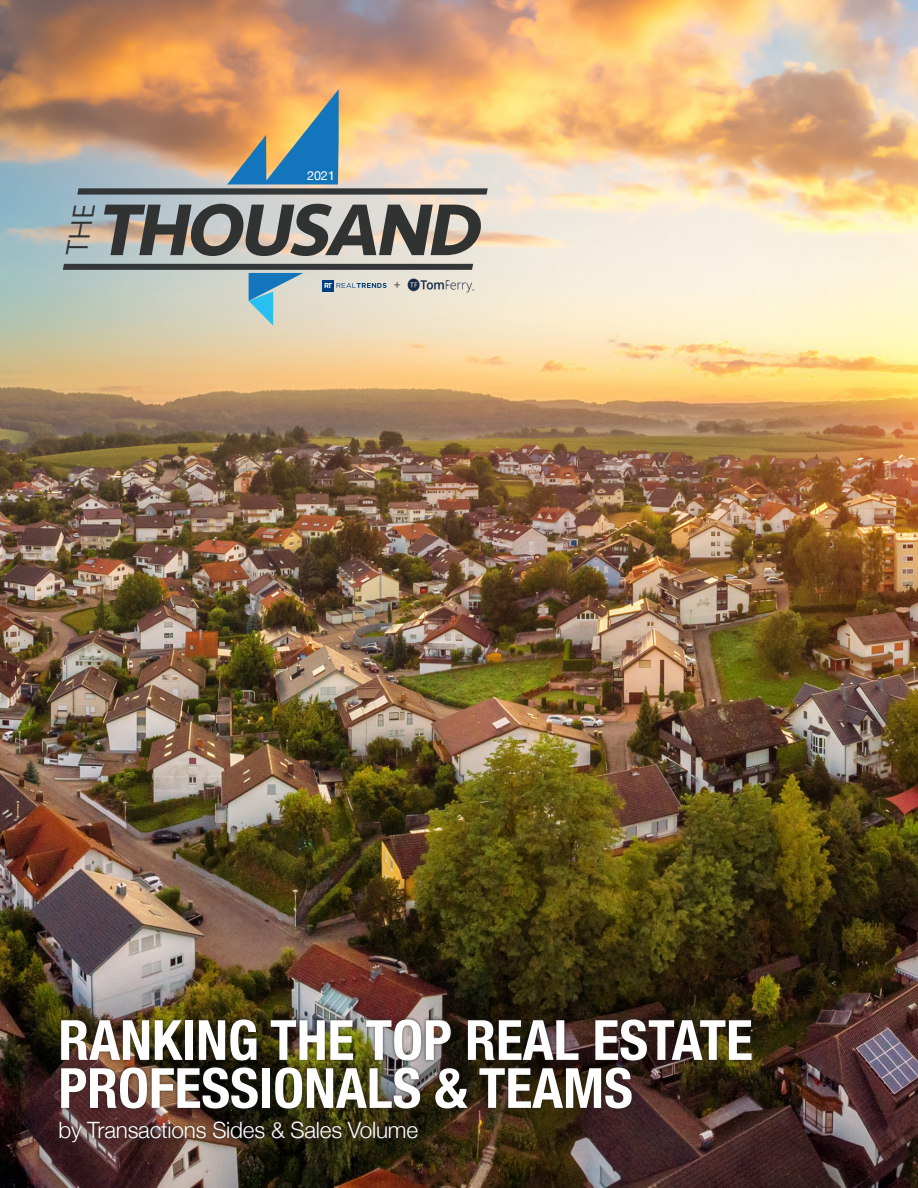
<style>
.page{position:relative;width:918px;height:1188px;background:#fff}
.page>*{position:absolute;margin:0;border:0;box-sizing:border-box;transform-origin:0 0}
.t1{font:italic 700 75.75px "Seravek";color:#313232}
.t2{font:700 condensed 55.5px/48px "Helvetica Neue";color:#fff}
.t3{font:300 22.5px "Helvetica Neue";letter-spacing:-.01em;color:#fff}
.t4{font:12.6px "Helvetica Neue";color:#fff}
.t5{font:300 12.6px "Seravek";color:#333737}
</style>
<div class="page">
<img style="left:0;top:0;width:918px;height:1188px">
<svg style="left:77px;top:89px;width:411px;height:106px;background:#bca388"></svg>
<svg style="left:63px;top:264px;width:410px;height:62px;background:#bcc2b9"></svg>
<img style="left:407px;top:279px;width:67px;height:14px">
<div style="left:56px;top:1016px;width:699px;height:130px;background:#231f20;opacity:.75"></div>
<svg style="left:66px;top:206px;width:29px;height:48px"></svg>
<p class="t4" style="left:307px;top:167px;width:29px">2021</p>
<p class="t1" style="left:96px;top:169px;width:405px">THOUSAND</p>
<p class="t5" style="left:393px;top:278px;width:9px">+</p>
<p class="t2" style="left:58px;top:1012px;width:696px">RANKING THE TOP REAL ESTATE<br>PROFESSIONALS &amp; TEAMS</p>
<p class="t3" style="left:58px;top:1112px;width:361px">by Transactions Sides &amp; Sales Volume</p>
</div>
